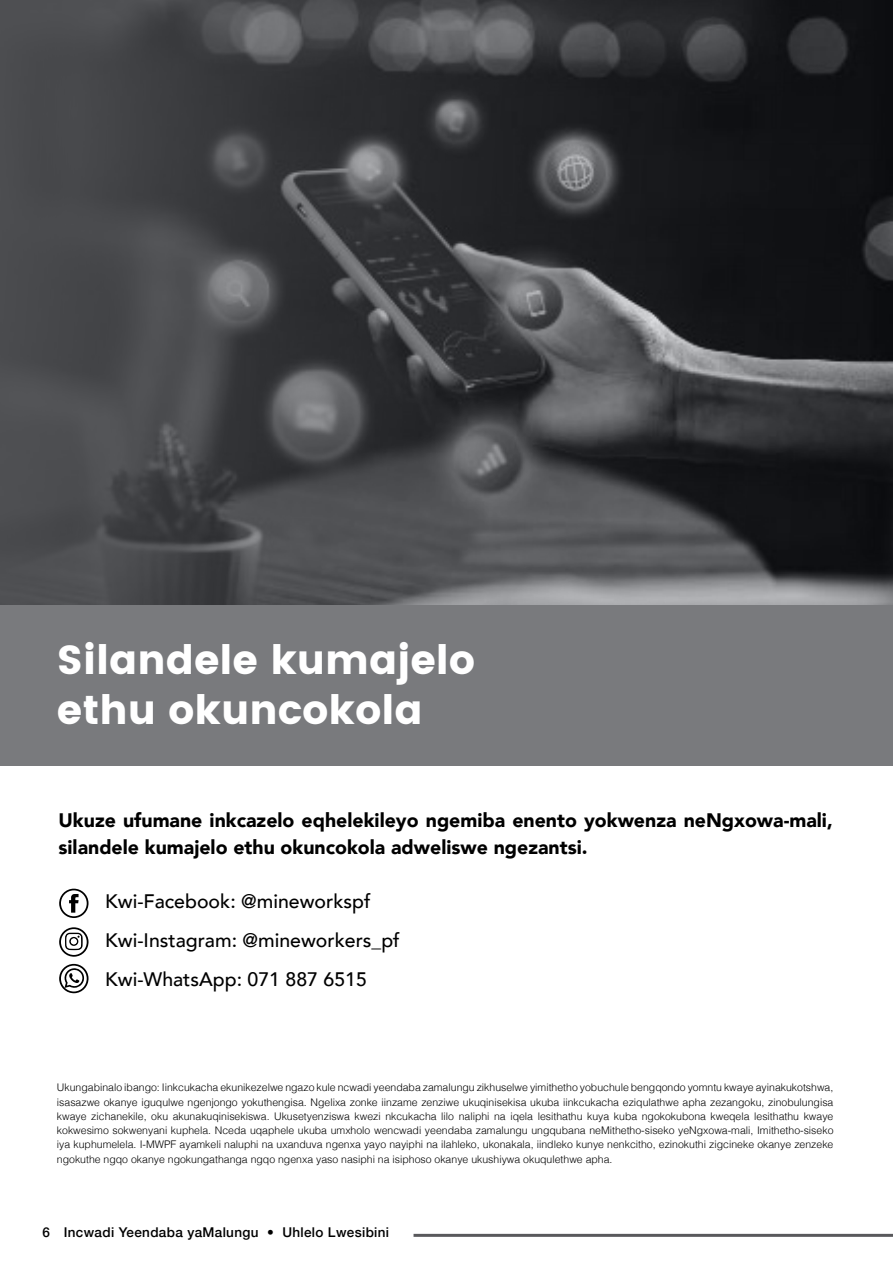
<style>
.page{position:relative;width:893px;height:1263px;background:#fff}
.page>*{position:absolute;margin:0;border:0;box-sizing:border-box;transform-origin:0 0}
.t1{font:700 40.5px/49.5px "Poppins";color:#fff}
.t2{font:900 19.5px/27px "Avenir";color:#000}
.t3{font:500 19.5px/39px "Avenir";color:#000}
.t4{font:500 13.5px "Helvetica Neue";letter-spacing:.025em;color:#000}
.t5{font:300 10.5px/14.2px "Helvetica";color:#000;text-align:justify}
</style>
<div class="page">
<img style="left:0;top:0;width:893px;height:605px">
<svg style="left:59px;top:888px;width:30px;height:30px"></svg>
<svg style="left:59px;top:927px;width:30px;height:30px"></svg>
<svg style="left:59px;top:964px;width:30px;height:30px"></svg>
<div style="left:0;top:605px;width:893px;height:160px;background:#797a7d"></div>
<hr style="left:414px;top:1234px;width:479px;height:3px;background:#59595c">
<h1 class="t1" style="left:57px;top:635px;width:420px">Silandele kumajelo ethu okuncokola</h1>
<h2 class="t2" style="left:59px;top:806px;width:776px">Ukuze ufumane inkcazelo eqhelekileyo ngemiba enento yokwenza neNgxowa-mali, silandele kumajelo ethu okuncokola adweliswe ngezantsi.</h2>
<h2 class="t3" style="left:105px;top:881px;width:296px">Kwi-Facebook: @mineworkspf<br>Kwi-Instagram: @mineworkers_pf<br>Kwi-WhatsApp: 071 887 6515</h2>
<p class="t5" style="left:57px;top:1080px;width:778px">Ukungabinalo ibango: Iinkcukacha ekunikezelwe ngazo kule ncwadi yeendaba zamalungu zikhuselwe yimithetho yobuchule bengqondo yomntu kwaye ayinakukotshwa, isasazwe okanye iguqulwe ngenjongo yokuthengisa. Ngelixa zonke iinzame zenziwe ukuqinisekisa ukuba iinkcukacha eziqulathwe apha zezangoku, zinobulungisa kwaye zichanekile, oku akunakuqinisekiswa. Ukusetyenziswa kwezi nkcukacha lilo naliphi na iqela lesithathu kuya kuba ngokokubona kweqela lesithathu kwaye kokwesimo sokwenyani kuphela. Nceda uqaphele ukuba umxholo wencwadi yeendaba zamalungu ungqubana neMithetho-siseko yeNgxowa-mali, Imithetho-siseko iya kuphumelela. I-MWPF ayamkeli naluphi na uxanduva ngenxa yayo nayiphi na ilahleko, ukonakala, iindleko kunye nenkcitho, ezinokuthi zigcineke okanye zenzeke ngokuthe ngqo okanye ngokungathanga ngqo ngenxa yaso nasiphi na isiphoso okanye ukushiywa okuqulethwe apha.</p>
<p class="t4" style="left:42px;top:1221px;width:348px">6 Incwadi Yeendaba yaMalungu • Uhlelo Lwesibini</p>
</div>
